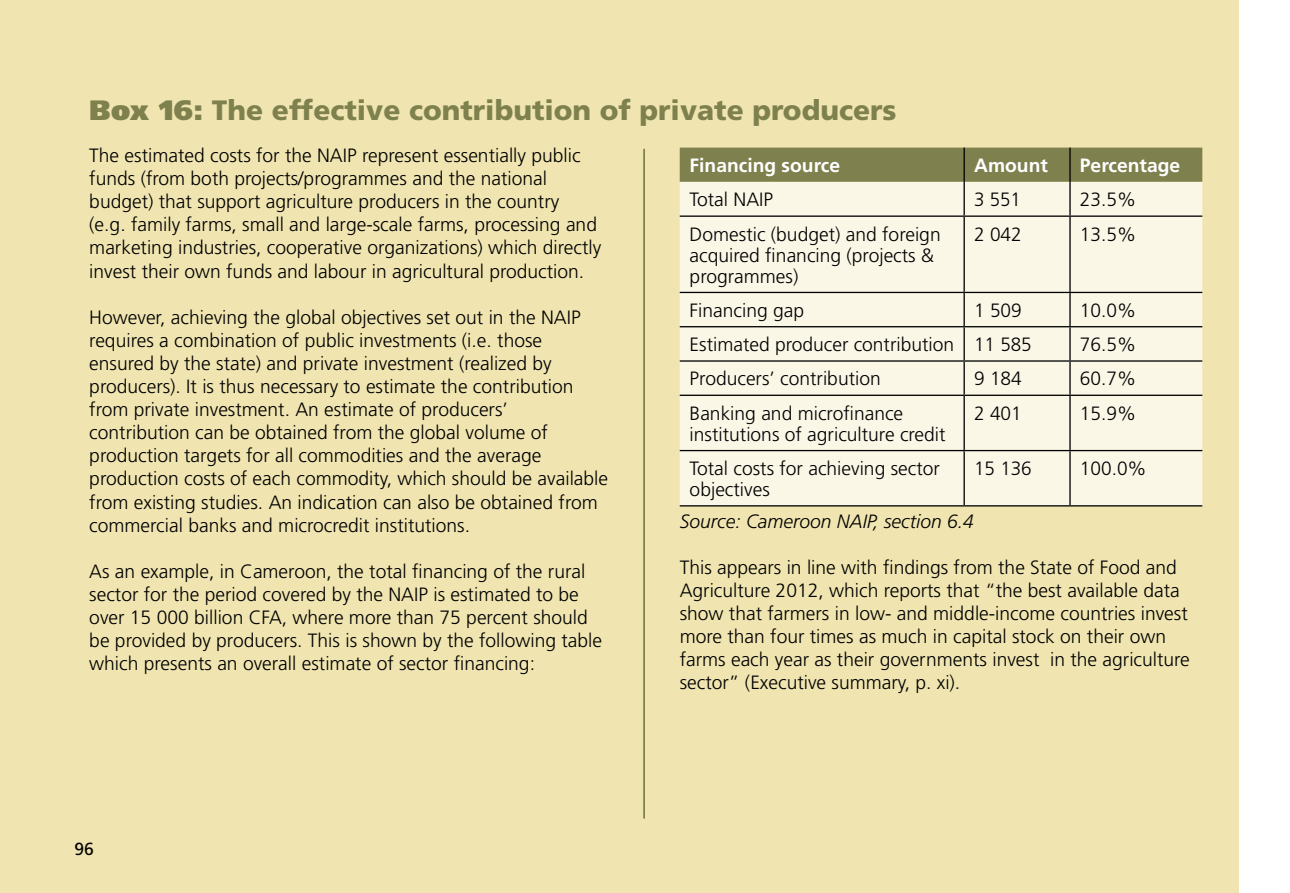
<style>
.page{position:relative;width:1290px;height:893px;background:#fff}
.page>*{position:absolute;margin:0;border:0;box-sizing:border-box;transform-origin:0 0}
.t1{font:900 28px "Frutiger LT Std";color:#7e814e}
.t2{font:300 19.25px/23.1px "Frutiger LT Std";color:#000}
.t3{font:700 19.25px "Frutiger LT Std";color:#fff}
.t4{font:italic 300 19.25px "Frutiger LT Std";color:#000}
.t5{font:17.5px "Frutiger LT Std";color:#000}
.s1{font-style:inherit}
</style>
<div class="page">
<div style="left:0;top:0;width:1239px;height:893px;background:#f0e5b0"></div>
<hr style="left:643px;top:149px;width:2px;height:670px;background:#7e814e">
<div style="left:680px;top:148px;width:522px;height:34px;background:#7e814e"></div>
<div style="left:680px;top:182px;width:522px;height:323px;background:#fbf7e7"></div>
<hr style="left:963px;top:182px;width:2px;height:33px;background:#000">
<hr style="left:1069px;top:182px;width:1px;height:33px;background:#000">
<hr style="left:680px;top:215px;width:284px;height:2px;background:#000">
<hr style="left:964px;top:215px;width:106px;height:2px;background:#000">
<hr style="left:963px;top:217px;width:2px;height:75px;background:#000">
<hr style="left:1070px;top:215px;width:132px;height:2px;background:#000">
<hr style="left:1069px;top:217px;width:1px;height:75px;background:#000">
<hr style="left:680px;top:292px;width:284px;height:1px;background:#000">
<hr style="left:964px;top:292px;width:106px;height:1px;background:#000">
<hr style="left:963px;top:293px;width:2px;height:33px;background:#000">
<hr style="left:1070px;top:292px;width:132px;height:1px;background:#000">
<hr style="left:1069px;top:293px;width:1px;height:33px;background:#000">
<hr style="left:680px;top:326px;width:284px;height:1px;background:#000">
<hr style="left:964px;top:326px;width:106px;height:1px;background:#000">
<hr style="left:963px;top:327px;width:2px;height:33px;background:#000">
<hr style="left:1070px;top:326px;width:132px;height:1px;background:#000">
<hr style="left:1069px;top:327px;width:1px;height:33px;background:#000">
<hr style="left:680px;top:360px;width:284px;height:2px;background:#000">
<hr style="left:964px;top:360px;width:106px;height:2px;background:#000">
<hr style="left:963px;top:362px;width:2px;height:33px;background:#000">
<hr style="left:1070px;top:360px;width:132px;height:2px;background:#000">
<hr style="left:1069px;top:362px;width:1px;height:33px;background:#000">
<hr style="left:680px;top:395px;width:284px;height:1px;background:#000">
<hr style="left:964px;top:395px;width:106px;height:1px;background:#000">
<hr style="left:963px;top:396px;width:2px;height:54px;background:#000">
<hr style="left:1070px;top:395px;width:132px;height:1px;background:#000">
<hr style="left:1069px;top:396px;width:1px;height:54px;background:#000">
<hr style="left:680px;top:450px;width:284px;height:1px;background:#000">
<hr style="left:964px;top:450px;width:106px;height:1px;background:#000">
<hr style="left:963px;top:451px;width:2px;height:54px;background:#000">
<hr style="left:1070px;top:450px;width:132px;height:1px;background:#000">
<hr style="left:1069px;top:451px;width:1px;height:54px;background:#000">
<hr style="left:680px;top:505px;width:284px;height:1px;background:#000">
<hr style="left:964px;top:505px;width:106px;height:1px;background:#000">
<hr style="left:1070px;top:505px;width:132px;height:1px;background:#000">
<hr style="left:963px;top:148px;width:2px;height:34px;background:#000">
<hr style="left:1069px;top:148px;width:1px;height:34px;background:#000">
<h1 class="t1" style="left:89px;top:94px;width:809px"><span class="s1">Box 16:</span> The effective contribution of private producers</h1>
<p class="t2" style="left:89px;top:144px;width:513px">The estimated costs for the NAIP represent essentially public funds (from both projects/programmes and the national budget) that support agriculture producers in the country<br>(e.g. family farms, small and large-scale farms, processing and marketing industries, cooperative organizations) which directly invest their own funds and labour in agricultural production.</p>
<p class="t2" style="left:89px;top:306px;width:520px">However, achieving the global objectives set out in the NAIP requires a combination of public investments (i.e. those ensured by the state) and private investment (realized by producers). It is thus necessary to estimate the contribution from private investment. An estimate of producers’ contribution can be obtained from the global volume of production targets for all commodities and the average production costs of each commodity, which should be available from existing studies. An indication can also be obtained from commercial banks and microcredit institutions.</p>
<p class="t2" style="left:89px;top:560px;width:514px">As an example, in Cameroon, the total financing of the rural sector for the period covered by the NAIP is estimated to be over 15 000 billion CFA, where more than 75 percent should be provided by producers. This is shown by the following table which presents an overall estimate of sector financing:</p>
<p class="t3" style="left:690px;top:154px;width:152px">Financing source</p>
<p class="t3" style="left:974px;top:154px;width:75px">Amount</p>
<p class="t3" style="left:1080px;top:154px;width:102px">Percentage</p>
<p class="t2" style="left:690px;top:188px;width:85px">Total NAIP</p>
<p class="t2" style="left:974px;top:188px;width:48px">3 551</p>
<p class="t2" style="left:1080px;top:188px;width:58px">23.5%</p>
<p class="t2" style="left:690px;top:224px;width:253px;line-height:21px">Domestic (budget) and foreign acquired financing (projects &amp; programmes)</p>
<p class="t2" style="left:974px;top:223px;width:49px">2 042</p>
<p class="t2" style="left:1080px;top:223px;width:58px">13.5%</p>
<p class="t2" style="left:690px;top:299px;width:116px">Financing gap</p>
<p class="t2" style="left:974px;top:299px;width:49px">1 509</p>
<p class="t2" style="left:1080px;top:299px;width:58px">10.0%</p>
<p class="t2" style="left:690px;top:333px;width:344px">Estimated producer contribution 11 585</p>
<p class="t2" style="left:1080px;top:333px;width:58px">76.5%</p>
<p class="t2" style="left:690px;top:367px;width:193px">Producers’ contribution</p>
<p class="t2" style="left:974px;top:367px;width:49px">9 184</p>
<p class="t2" style="left:1080px;top:367px;width:58px">60.7%</p>
<p class="t2" style="left:690px;top:403px;width:257px;line-height:21px">Banking and microfinance institutions of agriculture credit</p>
<p class="t2" style="left:974px;top:402px;width:49px">2 401</p>
<p class="t2" style="left:1080px;top:402px;width:58px">15.9%</p>
<p class="t2" style="left:690px;top:458px;width:252px;line-height:21px">Total costs for achieving sector objectives</p>
<p class="t2" style="left:974px;top:457px;width:59px">15 136</p>
<p class="t2" style="left:1080px;top:457px;width:68px">100.0%</p>
<p class="t4" style="left:680px;top:510px;width:296px">Source: Cameroon NAIP, section 6.4</p>
<p class="t2" style="left:680px;top:556px;width:512px">This appears in line with findings from the State of Food and Agriculture 2012, which reports that “the best available data show that farmers in low- and middle-income countries invest more than four times as much in capital stock on their own farms each year as their governments invest in the agriculture sector” (Executive summary, p. xi).</p>
<p class="t5" style="left:74px;top:839px;width:21px">96</p>
</div>
